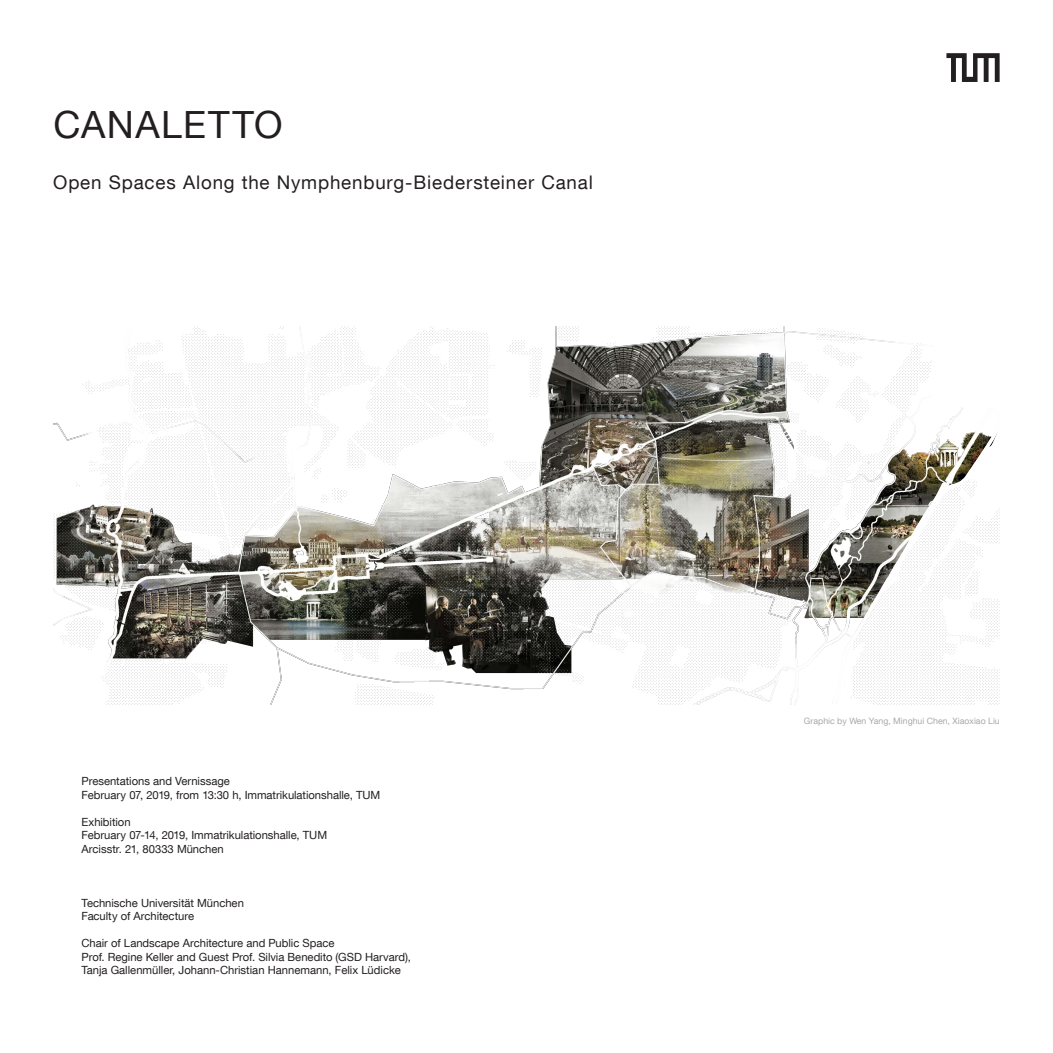
<style>
.page{position:relative;width:1053px;height:1053px;background:#fff}
.page>*{position:absolute;margin:0;border:0;box-sizing:border-box;transform-origin:0 0}
.t1{font:37.5px "TUM Neue Helvetica";letter-spacing:.04em;color:#231f20}
.t2{font:18.75px "TUM Neue Helvetica";letter-spacing:.045em;color:#231f20}
.t3{font:11.25px/13.5px "TUM Neue Helvetica";letter-spacing:-.005em;color:#231f20}
.t4{font:8.75px "TUM Neue Helvetica";color:#a8a9ad}
</style>
<div class="page">
<img style="left:53px;top:327px;width:945px;height:377px">
<svg style="left:946px;top:53px;width:53px;height:29px"></svg>
<p class="t1" style="left:53px;top:102px;width:231px">CANALETTO</p>
<p class="t2" style="left:53px;top:171px;width:541px">Open Spaces Along the Nymphenburg-Biedersteiner Canal</p>
<p class="t3" style="left:81px;top:774px;width:150px">Presentations and Vernissage</p>
<p class="t3" style="left:81px;top:787px;width:300px">February 07, 2019, from 13:30 h, Immatrikulationshalle, TUM</p>
<p class="t3" style="left:81px;top:814px;width:51px">Exhibition</p>
<p class="t3" style="left:81px;top:828px;width:247px">February 07-14, 2019, Immatrikulationshalle, TUM<br>Arcisstr. 21, 80333 München</p>
<p class="t3" style="left:81px;top:895px;width:164px">Technische Universität München</p>
<p class="t3" style="left:81px;top:909px;width:114px">Faculty of Architecture</p>
<p class="t3" style="left:81px;top:936px;width:254px">Chair of Landscape Architecture and Public Space</p>
<p class="t3" style="left:81px;top:949px;width:331px">Prof. Regine Keller and Guest Prof. Silvia Benedito (GSD Harvard),<br>Tanja Gallenmüller, Johann-Christian Hannemann, Felix Lüdicke</p>
<p class="t4" style="left:803px;top:715px;width:197px">Graphic by Wen Yang, Minghui Chen, Xiaoxiao Liu</p>
</div>
